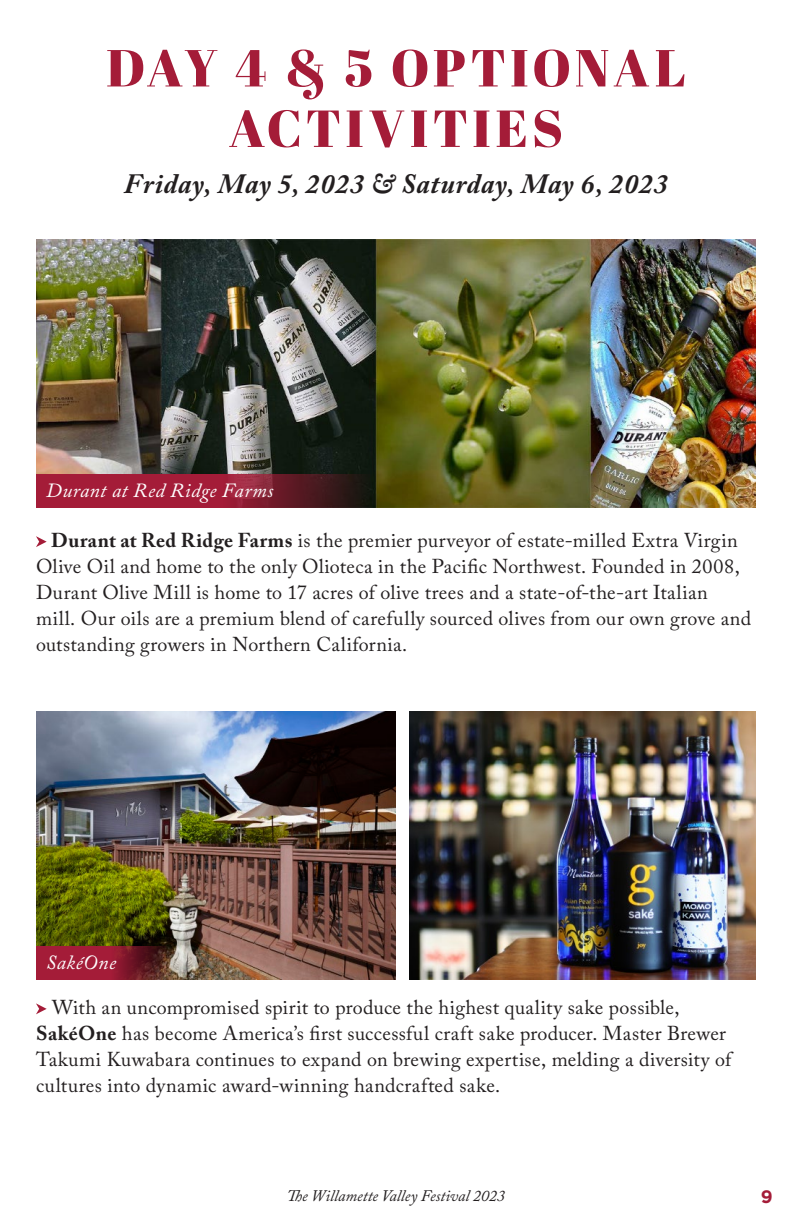
<style>
.page{position:relative;width:792px;height:1224px;background:#fff}
.page>*{position:absolute;margin:0;border:0;box-sizing:border-box;transform-origin:0 0}
.t1{font:52px/60.4px "Abril Fatface";letter-spacing:.08em;color:#a41c38;text-align:center}
.t2{font:italic 700 27.8px "Adobe Caslon Pro";letter-spacing:.03em;color:#231f20}
.t3{font:20px/26px "Adobe Caslon Pro";letter-spacing:.015em;color:#231f20}
.t4{font:italic 20px "Adobe Caslon Pro";letter-spacing:.025em;color:#fff}
.t5{font:700 18px "Gotham";color:#a41c38}
.t6{font:italic 16px "Adobe Caslon Pro";color:#231f20}
.s1{font-weight:700}
</style>
<div class="page">
<img style="left:36px;top:240px;width:720px;height:267px">
<svg style="left:36px;top:474px;width:348px;height:33px;background:#821d2f"></svg>
<svg style="left:36px;top:536px;width:11px;height:11px"></svg>
<img style="left:409px;top:712px;width:347px;height:267px">
<img style="left:36px;top:712px;width:360px;height:267px">
<svg style="left:36px;top:946px;width:140px;height:33px;background:#8a2132"></svg>
<svg style="left:36px;top:1003px;width:11px;height:11px"></svg>
<h1 class="t1" style="left:106px;top:36px;width:581px">DAY 4 &amp; 5 OPTIONAL<br>ACTIVITIES</h1>
<h2 class="t2" style="left:124px;top:167px;width:546px">Friday, May 5, 2023 &amp; Saturday, May 6, 2023</h2>
<p class="t4" style="left:46px;top:479px;width:228px">Durant at Red Ridge Farms</p>
<p class="t3" style="left:36px;top:527px;width:717px;text-indent:15px"><span class="s1">Durant at Red Ridge Farms</span> is the premier purveyor of estate-milled Extra Virgin Olive Oil and home to the only Olioteca in the Pacific Northwest. Founded in 2008, Durant Olive Mill is home to 17 acres of olive trees and a state-of-the-art Italian mill. Our oils are a premium blend of carefully sourced olives from our own grove and outstanding growers in Northern California.</p>
<p class="t4" style="left:46px;top:951px;width:71px">SakéOne</p>
<p class="t3" style="left:36px;top:994px;width:697px;text-indent:16px">With an uncompromised spirit to produce the highest quality sake possible, <span class="s1">SakéOne</span> has become America’s first successful craft sake producer. Master Brewer Takumi Kuwabara continues to expand on brewing expertise, melding a diversity of cultures into dynamic award-winning handcrafted sake.</p>
<p class="t6" style="left:287px;top:1186px;width:220px">The Willamette Valley Festival 2023</p>
<p class="t5" style="left:761px;top:1184px;width:13px">9</p>
</div>
